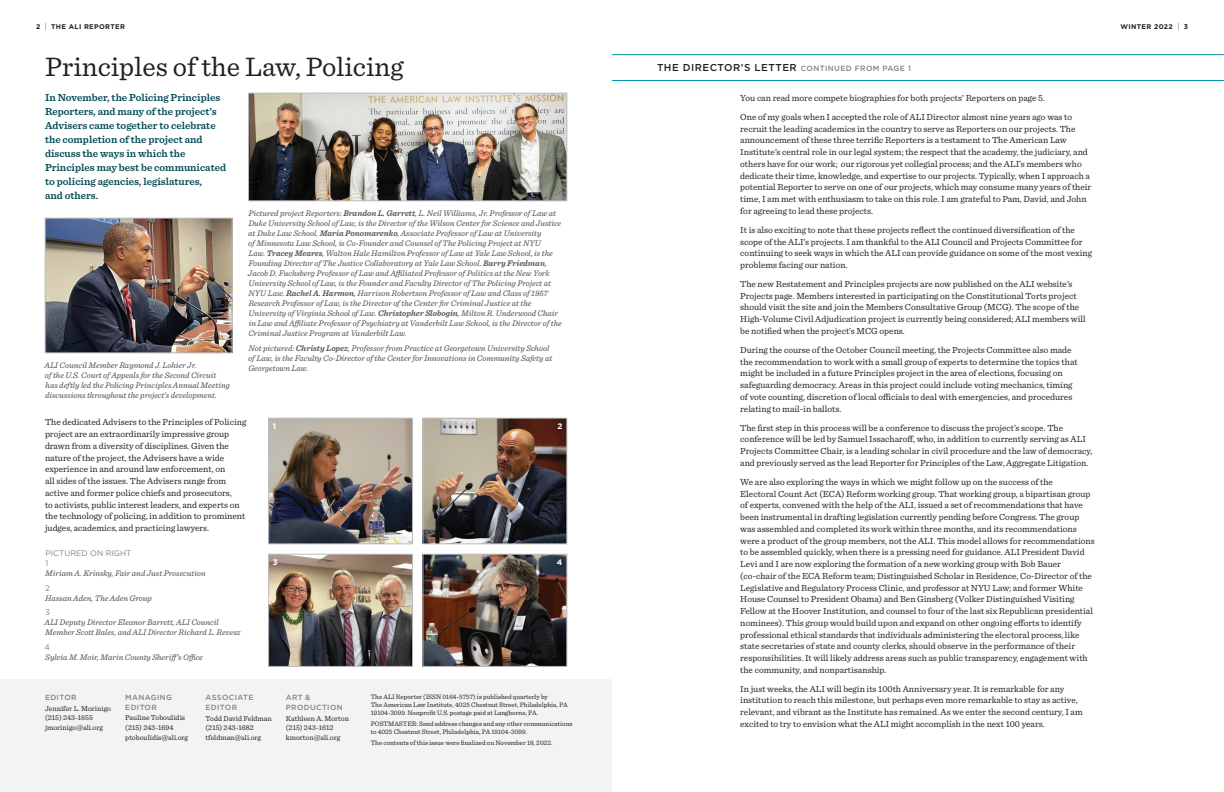
<style>
.page{position:relative;width:1224px;height:792px;background:#fff}
.page>*{position:absolute;margin:0;border:0;box-sizing:border-box;transform-origin:0 0}
.t1{font:28px "Sentinel";color:#231f20}
.t2{font:600 10.6px/14px "Sentinel";color:#004853}
.t3{font:500 10px "Gotham";letter-spacing:.05em;color:#231f20}
.t4{font:9.2px/11.7px "Sentinel";color:#231f20}
.t5{font:italic 8.4px/10px "Sentinel";color:#4b4c4d}
.t6{font:8px/10px "Gotham";color:#808285}
.t7{font:700 8px "Gotham";color:#fff}
.t8{font:7.5px/9.5px "Sentinel";color:#231f20}
.t9{font:500 7.5px/9.5px "Gotham";letter-spacing:.05em;color:#808285}
.t10{font:6.8px/8px "Sentinel";color:#231f20}
.t11{font:700 6.8px "Gotham";letter-spacing:.05em;color:#231f20}
.s1{font-size:7.6px;color:#808285}
.s2{font-weight:600}
</style>
<div class="page">
<img style="left:270px;top:556px;width:141px;height:109px">
<div style="left:268px;top:554px;width:145px;height:113px;border:1px solid #bcbdc0"></div>
<hr style="left:612px;top:54px;width:612px;height:1px;background:#0094a5">
<hr style="left:612px;top:80px;width:612px;height:1px;background:#0094a5">
<img style="left:250px;top:95px;width:315px;height:104px">
<div style="left:248px;top:93px;width:319px;height:108px;border:1px solid #bcbdc0"></div>
<img style="left:47px;top:220px;width:183px;height:131px">
<div style="left:45px;top:218px;width:187px;height:135px;border:1px solid #bcbdc0"></div>
<img style="left:270px;top:420px;width:141px;height:122px">
<div style="left:268px;top:418px;width:145px;height:126px;border:1px solid #bcbdc0"></div>
<img style="left:425px;top:420px;width:140px;height:122px">
<div style="left:423px;top:418px;width:144px;height:126px;border:1px solid #bcbdc0"></div>
<img style="left:425px;top:556px;width:140px;height:109px">
<div style="left:423px;top:554px;width:144px;height:113px;border:1px solid #bcbdc0"></div>
<div style="left:0;top:680px;width:612px;height:112px;background:#f2f3f4"></div>
<p class="t11" style="left:36px;top:22px;width:6px">2</p>
<p class="t11" style="left:51px;top:22px;width:75px">THE ALI REPORTER</p>
<p class="t11" style="left:1121px;top:22px;width:54px">WINTER 2022</p>
<p class="t11" style="left:1184px;top:22px;width:6px">3</p>
<h1 class="t1" style="left:45px;top:46px;width:360px">Principles of the Law, Policing</h1>
<p class="t3" style="left:657px;top:61px;width:256px">THE DIRECTOR’S LETTER <span class="s1">CONTINUED FROM PAGE 1</span></p>
<p class="t2" style="left:45px;top:90px;width:183px">In November, the Policing Principles<br>Reporters, and many of the project’s<br>Advisers came together to celebrate the completion of the project and discuss the ways in which the<br>Principles may best be communicated to policing agencies, legislatures,<br>and others.</p>
<p class="t5" style="left:248px;top:208px;width:315px">Pictured project Reporters: <span class="s2">Brandon L. Garrett</span>, L. Neil Williams, Jr. Professor of Law at Duke University School of Law, is the Director of the Wilson Center for Science and Justice at Duke Law School. <span class="s2">Maria Ponomarenko</span>, Associate Professor of Law at University<br>of Minnesota Law School, is Co-Founder and Counsel of The Policing Project at NYU<br>Law. <span class="s2">Tracey Meares</span>, Walton Hale Hamilton Professor of Law at Yale Law School, is the Founding Director of The Justice Collaboratory at Yale Law School. <span class="s2">Barry Friedman</span>, Jacob D. Fuchsberg Professor of Law and Affiliated Professor of Politics at the New York University School of Law, is the Founder and Faculty Director of The Policing Project at NYU Law. <span class="s2">Rachel A. Harmon</span>, Harrison Robertson Professor of Law and Class of 1957<br>Research Professor of Law, is the Director of the Center for Criminal Justice at the University of Virginia School of Law. <span class="s2">Christopher Slobogin</span>, Milton R. Underwood Chair in Law and Affiliate Professor of Psychiatry at Vanderbilt Law School, is the Director of the Criminal Justice Program at Vanderbilt Law.</p>
<p class="t5" style="left:248px;top:343px;width:306px">Not pictured: <span class="s2">Christy Lopez</span>, Professor from Practice at Georgetown University School of Law, is the Faculty Co-Director of the Center for Innovations in Community Safety at<br>Georgetown Law.</p>
<p class="t4" style="left:740px;top:88px;width:334px;line-height:19px">You can read more compete biographies for both projects’ Reporters on page 5.<br>One of my goals when I accepted the role of ALI Director almost nine years ago was to</p>
<p class="t4" style="left:740px;top:122px;width:353px">recruit the leading academics in the country to serve as Reporters on our projects. The announcement of these three terrific Reporters is a testament to The American Law Institute’s central role in our legal system; the respect that the academy, the judiciary, and others have for our work; our rigorous yet collegial process; and the ALI’s members who dedicate their time, knowledge, and expertise to our projects. Typically, when I approach a potential Reporter to serve on one of our projects, which may consume many years of their time, I am met with enthusiasm to take on this role. I am grateful to Pam, David, and John for agreeing to lead these projects.</p>
<p class="t4" style="left:740px;top:223px;width:353px">It is also exciting to note that these projects reflect the continued diversification of the scope of the ALI’s projects. I am thankful to the ALI Council and Projects Committee for continuing to seek ways in which the ALI can provide guidance on some of the most vexing problems facing our nation.</p>
<p class="t4" style="left:740px;top:277px;width:347px">The new Restatement and Principles projects are now published on the ALI website’s Projects page. Members interested in participating on the Constitutional Torts project should visit the site and join the Members Consultative Group (MCG). The scope of the High-Volume Civil Adjudication project is currently being considered; ALI members will be notified when the project’s MCG opens.</p>
<p class="t4" style="left:740px;top:343px;width:339px">During the course of the October Council meeting, the Projects Committee also made the recommendation to work with a small group of experts to determine the topics that might be included in a future Principles project in the area of elections, focusing on safeguarding democracy. Areas in this project could include voting mechanics, timing of vote counting, discretion of local officials to deal with emergencies, and procedures relating to mail-in ballots.</p>
<p class="t4" style="left:740px;top:421px;width:354px">The first step in this process will be a conference to discuss the project’s scope. The conference will be led by Samuel Issacharoff, who, in addition to currently serving as ALI Projects Committee Chair, is a leading scholar in civil procedure and the law of democracy, and previously served as the lead Reporter for Principles of the Law, Aggregate Litigation.</p>
<p class="t4" style="left:740px;top:475px;width:356px">We are also exploring the ways in which we might follow up on the success of the<br>Electoral Count Act (ECA) Reform working group. That working group, a bipartisan group of experts, convened with the help of the ALI, issued a set of recommendations that have been instrumental in drafting legislation currently pending before Congress. The group was assembled and completed its work within three months, and its recommendations were a product of the group members, not the ALI. This model allows for recommendations to be assembled quickly, when there is a pressing need for guidance. ALI President David Levi and I are now exploring the formation of a new working group with Bob Bauer (co-chair of the ECA Reform team; Distinguished Scholar in Residence, Co-Director of the Legislative and Regulatory Process Clinic, and professor at NYU Law; and former White House Counsel to President Obama) and Ben Ginsberg (Volker Distinguished Visiting Fellow at the Hoover Institution, and counsel to four of the last six Republican presidential nominees). This group would build upon and expand on other ongoing efforts to identify professional ethical standards that individuals administering the electoral process, like state secretaries of state and county clerks, should observe in the performance of their responsibilities. It will likely address areas such as public transparency, engagement with the community, and nonpartisanship.</p>
<p class="t4" style="left:740px;top:682px;width:344px">In just weeks, the ALI will begin its 100th Anniversary year. It is remarkable for any institution to reach this milestone, but perhaps even more remarkable to stay as active, relevant, and vibrant as the Institute has remained. As we enter the second century, I am excited to try to envision what the ALI might accomplish in the next 100 years.</p>
<p class="t5" style="left:44px;top:360px;width:187px">ALI Council Member Raymond J. Lohier Jr.<br>of the U.S. Court of Appeals for the Second Circuit has deftly led the Policing Principles Annual Meeting discussions throughout the project’s development.</p>
<p class="t4" style="left:45px;top:416px;width:203px">The dedicated Advisers to the Principles of Policing project are an extraordinarily impressive group drawn from a diversity of disciplines. Given the nature of the project, the Advisers have a wide experience in and around law enforcement, on<br>all sides of the issues. The Advisers range from active and former police chiefs and prosecutors,<br>to activists, public interest leaders, and experts on the technology of policing, in addition to prominent judges, academics, and practicing lawyers.</p>
<p class="t6" style="left:45px;top:548px;width:88px">PICTURED ON RIGHT<br>1</p>
<p class="t5" style="left:45px;top:568px;width:162px">Miriam A. Krinsky, Fair and Just Prosecution</p>
<p class="t6" style="left:45px;top:583px;width:6px">2</p>
<p class="t5" style="left:45px;top:593px;width:108px">Hassan Aden, The Aden Group</p>
<p class="t6" style="left:45px;top:607px;width:6px">3</p>
<p class="t5" style="left:44px;top:617px;width:198px">ALI Deputy Director Eleanor Barrett, ALI Council<br>Member Scott Bales, and ALI Director Richard L. Revesz</p>
<p class="t6" style="left:45px;top:642px;width:7px">4</p>
<p class="t5" style="left:45px;top:652px;width:159px">Sylvia M. Moir, Marin County Sheriff’s Office</p>
<p class="t7" style="left:273px;top:421px;width:5px">1</p>
<p class="t7" style="left:558px;top:421px;width:6px">2</p>
<p class="t7" style="left:273px;top:557px;width:6px">3</p>
<p class="t7" style="left:557px;top:557px;width:7px">4</p>
<p class="t10" style="left:371px;top:693px;width:198px">The ALI Reporter (ISSN 0164-5757) is published quarterly by<br>The American Law Institute, 4025 Chestnut Street, Philadelphia, PA<br>19104-3099. Nonprofit U.S. postage paid at Langhorne, PA.</p>
<p class="t10" style="left:371px;top:720px;width:203px">POSTMASTER: Send address changes and any other communications to 4025 Chestnut Street, Philadelphia, PA 19104-3099.</p>
<p class="t10" style="left:371px;top:739px;width:184px">The contents of this issue were finalized on November 18, 2022.</p>
<p class="t9" style="left:45px;top:693px;width:33px">EDITOR</p>
<p class="t8" style="left:45px;top:703px;width:68px">Jennifer L. Morinigo (215) 243-1655 jmorinigo@ali.org</p>
<p class="t9" style="left:125px;top:693px;width:48px">MANAGING<br>EDITOR</p>
<p class="t8" style="left:125px;top:713px;width:64px">Pauline Toboulidis (215) 243-1694 ptoboulidis@ali.org</p>
<p class="t9" style="left:206px;top:693px;width:49px">ASSOCIATE<br>EDITOR</p>
<p class="t8" style="left:206px;top:713px;width:68px">Todd David Feldman (215) 243-1682 tfeldman@ali.org</p>
<p class="t9" style="left:286px;top:693px;width:58px">ART &amp;<br>PRODUCTION</p>
<p class="t8" style="left:286px;top:713px;width:65px">Kathleen A. Morton (215) 243-1612 kmorton@ali.org</p>
</div>
